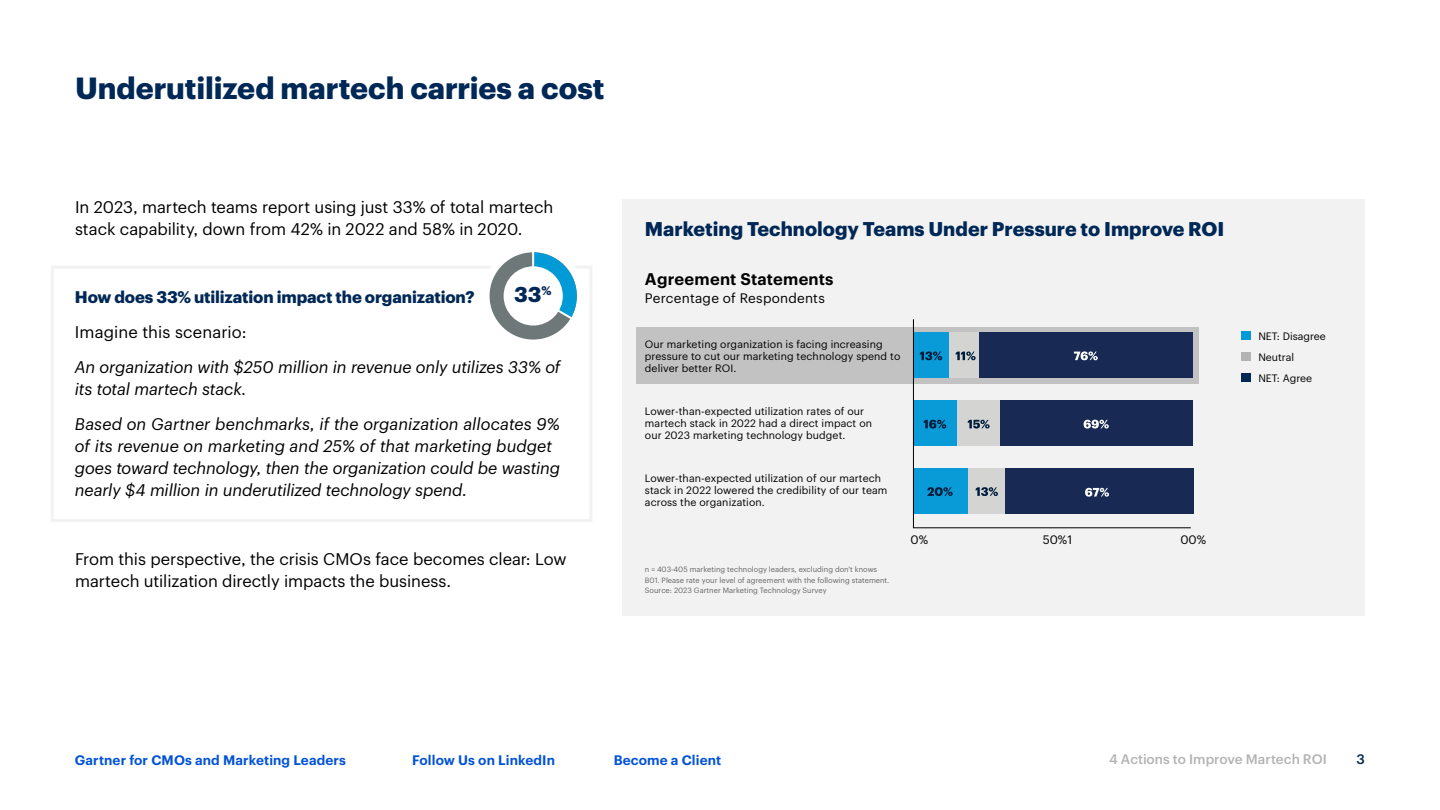
<style>
.page{position:relative;width:1440px;height:810px;background:#fff}
.page>*{position:absolute;margin:0;border:0;box-sizing:border-box;transform-origin:0 0}
.t1{font:700 30px "Graphik";color:#002856}
.t2{font:700 21px "Graphik";color:#002856}
.t3{font:700 19.5px "Graphik";color:#002856}
.t4{font:italic 16.5px/21.8px "Graphik";letter-spacing:-.005em;color:#000}
.t5{font:16.5px/21.8px "Graphik";color:#000}
.t6{font:700 16.5px "Graphik";letter-spacing:-.005em;color:#002856}
.t7{font:600 16.5px "Graphik";letter-spacing:.015em;color:#000}
.t8{font:600 13.5px "Graphik";letter-spacing:.01em;color:#0052d6}
.t9{font:500 13.5px "Graphik";color:#b3b3b3}
.t10{font:13.5px "Graphik";letter-spacing:.02em;color:#000}
.t11{font:500 13.5px "Graphik";color:#002856}
.t12{font:12px "Graphik";color:#000}
.t13{font:10.5px/12px "Graphik";letter-spacing:.01em;color:#000}
.t14{font:7.5px/10.5px "Graphik";color:#666}
</style>
<div class="page">
<div style="left:622px;top:200px;width:742px;height:416px;background:#f2f2f2"></div>
<div style="left:636px;top:327px;width:563px;height:57px;background:#c2c2c2"></div>
<div style="left:51px;top:266px;width:541px;height:256px;border:3px solid #f2f2f2"></div>
<div style="left:482px;top:245px;width:102px;height:102px;background:#fff;border-radius:50%"></div>
<div style="left:489px;top:252px;width:88px;height:88px;background:#6f7878;border-radius:50%"></div>
<div style="left:503px;top:266px;width:60px;height:60px;background:#fff;border-radius:50%"></div>
<svg style="left:531px;top:252px;width:46px;height:69px"></svg>
<div style="left:1242px;top:332px;width:9px;height:8px;background:#009ad7"></div>
<div style="left:1242px;top:352px;width:9px;height:10px;background:#b3b3b3"></div>
<div style="left:1242px;top:374px;width:9px;height:8px;background:#002856"></div>
<svg style="left:912px;top:319px;width:279px;height:210px"></svg>
<h1 class="t1" style="left:75px;top:65px;width:531px">Underutilized martech carries a cost</h1>
<h3 class="t5" style="left:75px;top:195px;width:480px">In 2023, martech teams report using just 33% of total martech stack capability, down from 42% in 2022 and 58% in 2020.</h3>
<h2 class="t2" style="left:514px;top:278px;width:39px">33<sup>%</sup></h2>
<h3 class="t6" style="left:75px;top:284px;width:401px">How does 33% utilization impact the organization?</h3>
<h3 class="t5" style="left:75px;top:320px;width:173px">Imagine this scenario:</h3>
<h3 class="t4" style="left:75px;top:355px;width:487px">An organization with $250 million in revenue only utilizes 33% of its total martech stack.</h3>
<p class="t4" style="left:75px;top:412px;width:487px">Based on Gartner benchmarks, if the organization allocates 9% of its revenue on marketing and 25% of that marketing budget goes toward technology, then the organization could be wasting nearly $4 million in underutilized technology spend.</p>
<h3 class="t5" style="left:75px;top:547px;width:493px">From this perspective, the crisis CMOs face becomes clear: Low martech utilization directly impacts the business.</h3>
<h3 class="t3" style="left:645px;top:213px;width:581px">Marketing Technology Teams Under Pressure to Improve ROI</h3>
<h3 class="t7" style="left:645px;top:266px;width:190px">Agreement Statements</h3>
<p class="t10" style="left:645px;top:288px;width:181px">Percentage of Respondents</p>
<p class="t13" style="left:645px;top:337px;width:257px">Our marketing organization is facing increasing pressure to cut our marketing technology spend to deliver better ROI.</p>
<p class="t13" style="left:645px;top:405px;width:229px">Lower-than-expected utilization rates of our martech stack in 2022 had a direct impact on our 2023 marketing technology budget.</p>
<p class="t13" style="left:645px;top:472px;width:244px">Lower-than-expected utilization of our martech stack in 2022 lowered the credibility of our team across the organization.</p>
<p class="t14" style="left:645px;top:564px;width:246px">n = 403-405 marketing technology leaders, excluding don't knows<br>B01. Please rate your level of agreement with the following statement.<br>Source: 2023 Gartner Marketing Technology Survey</p>
<p class="t12" style="left:910px;top:530px;width:19px">0%</p>
<p class="t12" style="left:1043px;top:530px;width:31px">50%1</p>
<p class="t12" style="left:1180px;top:530px;width:27px">00%</p>
<p class="t13" style="left:1258px;top:325px;width:69px;line-height:21px">NET: Disagree<br>Neutral<br>NET: Agree</p>
<p class="t8" style="left:75px;top:750px;width:272px">Gartner for CMOs and Marketing Leaders</p>
<p class="t8" style="left:412px;top:750px;width:144px">Follow Us on LinkedIn</p>
<p class="t8" style="left:614px;top:750px;width:109px">Become a Client</p>
<p class="t9" style="left:1109px;top:749px;width:219px">4 Actions to Improve Martech ROI</p>
<p class="t11" style="left:1356px;top:749px;width:10px">3</p>
</div>
